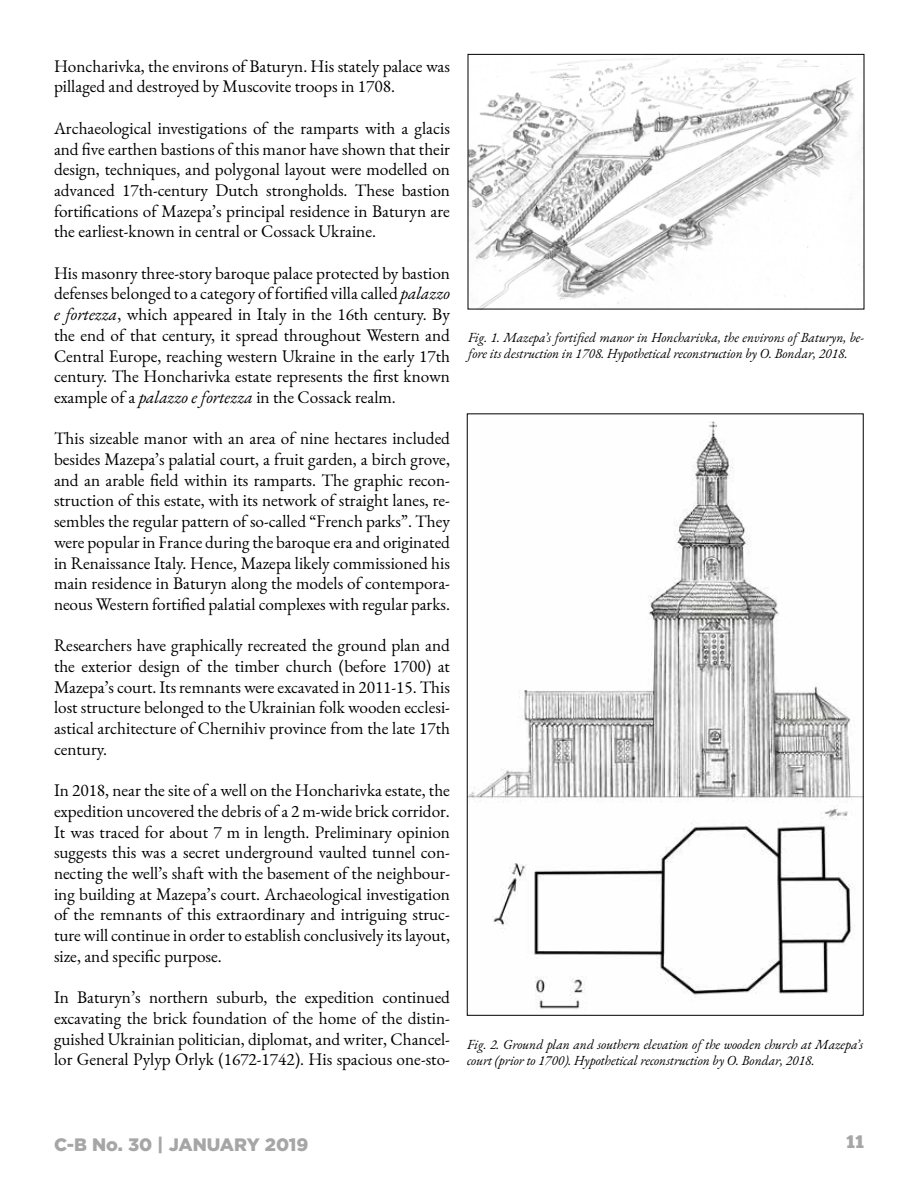
<style>
.page{position:relative;width:918px;height:1188px;background:#fff}
.page>*{position:absolute;margin:0;border:0;box-sizing:border-box;transform-origin:0 0}
.t1{font:900 18px "Gotham";color:#a6a6a6}
.t2{font:18px "Chunk Five";color:#a6a6a6}
.t3{font:17.25px/20.7px "EB Garamond";color:#000;text-align:justify}
.t4{font:italic 13.5px/16.2px "EB Garamond";color:#000}
.s1{font-style:italic}
</style>
<div class="page">
<img style="left:470px;top:57px;width:392px;height:250px">
<div style="left:468px;top:54px;width:396px;height:255px;border:1px solid #000"></div>
<img style="left:469px;top:421px;width:393px;height:588px">
<p class="t3" style="left:54px;top:56px;width:398px">Honcharivka, the environs of Baturyn. His stately palace was pillaged and destroyed by Muscovite troops in 1708.</p>
<p class="t3" style="left:54px;top:118px;width:398px">Archaeological investigations of the ramparts with a glacis and five earthen bastions of this manor have shown that their design, techniques, and polygonal layout were modelled on advanced 17th-century Dutch strongholds. These bastion fortifications of Mazepa’s principal residence in Baturyn are the earliest-known in central or Cossack Ukraine.</p>
<p class="t3" style="left:54px;top:263px;width:398px">His masonry three-story baroque palace protected by bastion defenses belonged to a category of fortified villa called <span class="s1">palazzo e fortezza</span>, which appeared in Italy in the 16th century. By the end of that century, it spread throughout Western and Central Europe, reaching western Ukraine in the early 17th century. The Honcharivka estate represents the first known example of a <span class="s1">palazzo e fortezza</span> in the Cossack realm.</p>
<p class="t3" style="left:54px;top:428px;width:398px">This sizeable manor with an area of nine hectares included besides Mazepa’s palatial court, a fruit garden, a birch grove, and an arable field within its ramparts. The graphic recon&shy;struction of this estate, with its network of straight lanes, re&shy;sembles the regular pattern of so-called “French parks”. They were popular in France during the baroque era and originated in Renaissance Italy. Hence, Mazepa likely commissioned his main residence in Baturyn along the models of contempora&shy;neous Western fortified palatial complexes with regular parks.</p>
<p class="t3" style="left:54px;top:635px;width:398px">Researchers have graphically recreated the ground plan and the exterior design of the timber church (before 1700) at Mazepa’s court. Its remnants were excavated in 2011-15. This lost structure belonged to the Ukrainian folk wooden ecclesi&shy;astical architecture of Chernihiv province from the late 17th century.</p>
<p class="t3" style="left:54px;top:780px;width:398px">In 2018, near the site of a well on the Honcharivka estate, the expedition uncovered the debris of a 2 m-wide brick corridor.<br>It was traced for about 7 m in length. Preliminary opinion suggests this was a secret underground vaulted tunnel con&shy;necting the well’s shaft with the basement of the neighbour&shy;ing building at Mazepa’s court. Archaeological investigation of the remnants of this extraordinary and intriguing struc&shy;ture will continue in order to establish conclusively its layout, size, and specific purpose.</p>
<p class="t3" style="left:54px;top:987px;width:398px">In Baturyn’s northern suburb, the expedition continued excavating the brick foundation of the home of the distin&shy;guished Ukrainian politician, diplomat, and writer, Chancel&shy;lor General Pylyp Orlyk (1672-1742). His spacious one-sto-</p>
<p class="t4" style="left:468px;top:329px;width:398px">Fig. 1. Mazepa’s fortified manor in Honcharivka, the environs of Baturyn, be&shy;fore its destruction in 1708. Hypothetical reconstruction by O. Bondar, 2018.</p>
<p class="t4" style="left:467px;top:1037px;width:398px">Fig. 2. Ground plan and southern elevation of the wooden church at Mazepa’s court (prior to 1700). Hypothetical reconstruction by O. Bondar, 2018.</p>
<p class="t1" style="left:54px;top:1134px;width:256px">C-B No. 30 | JANUARY 2019</p>
<p class="t2" style="left:846px;top:1133px;width:19px">11</p>
</div>
